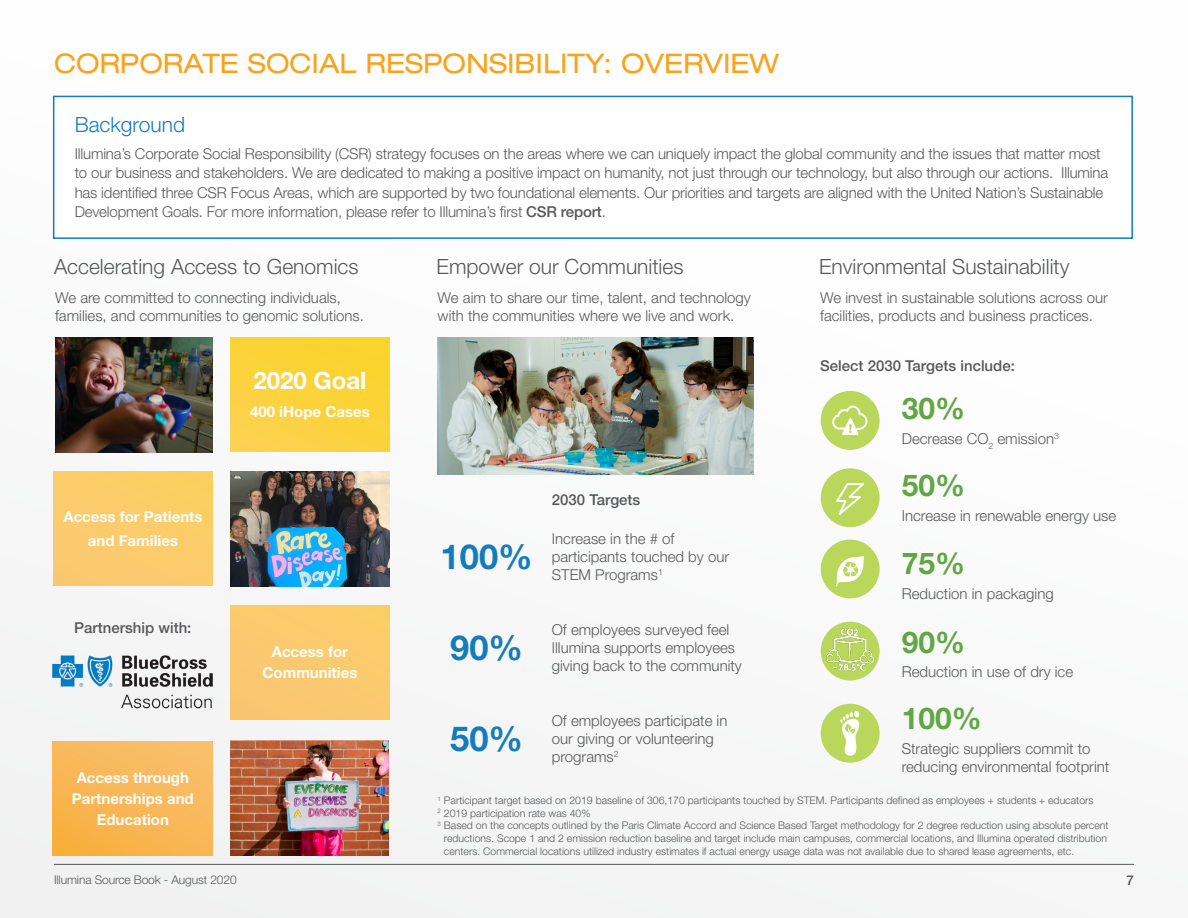
<style>
.page{position:relative;width:1188px;height:918px;background:#f9fafa}
.page>*{position:absolute;margin:0;border:0;box-sizing:border-box;transform-origin:0 0}
.Body_Copy{font:700 34.5px "Helvetica Neue LT Std";color:#157cbc}
.Body_Copy-2{font:700 30px "Helvetica Neue LT Std";color:#60a744}
.TOC_Title{font:expanded 27px "Helvetica Neue LT Std";color:#f9a31b}
.t1{font:700 24px "Helvetica Neue LT Std";color:#fff}
.Section_Subhead{font:300 21px "Helvetica Neue LT Std";color:#57585a}
.Body_Copy-3{font:300 21px "Helvetica Neue LT Std";color:#157cbc}
.Body_Copy-4{font:300 15px/18px "Helvetica Neue LT Std";color:#57585a}
.t2{font:700 15px/21px "Helvetica Neue LT Std";color:#fff;text-align:center}
.Body_Copy-5{font:500 15px "Helvetica Neue LT Std";color:#57585a}
.t3{font:500 13.5px "Helvetica Neue LT Std";color:#57585a}
.t4{font:300 12px "Helvetica Neue LT Std";letter-spacing:-.01em;color:#57585a}
.footnote{font:300 10.5px/12.6px "Helvetica Neue LT Std";color:#57585a}
.s1{font-weight:500}
</style>
<div class="page">
<hr style="left:54px;top:864px;width:1080px;height:1px;background:#57585a">
<div style="left:54px;top:96px;width:1078px;height:142px;background:#fff"></div>
<div style="left:53px;top:96px;width:1080px;height:143px;border:2px solid #157cbc"></div>
<img style="left:55px;top:337px;width:158px;height:115px">
<div style="left:53px;top:471px;width:160px;height:114px;background:#fbcc6b"></div>
<div style="left:230px;top:605px;width:160px;height:114px;background:#fac96f"></div>
<div style="left:230px;top:337px;width:160px;height:114px;background:linear-gradient(to bottom,#fbd32e,#fcd247)"></div>
<div style="left:53px;top:742px;width:160px;height:114px;background:linear-gradient(to bottom,#f9bd67,#f8b247)"></div>
<img style="left:230px;top:471px;width:160px;height:115px">
<img style="left:230px;top:741px;width:159px;height:115px">
<img style="left:53px;top:655px;width:160px;height:54px">
<img style="left:438px;top:337px;width:316px;height:138px">
<div style="left:821px;top:391px;width:59px;height:59px;background:#bbd75b;border-radius:50%"></div>
<svg style="left:832px;top:406px;width:35px;height:29px"></svg>
<div style="left:821px;top:468px;width:59px;height:59px;background:#bbd75b;border-radius:50%"></div>
<svg style="left:836px;top:483px;width:28px;height:32px"></svg>
<div style="left:821px;top:540px;width:59px;height:58px;background:#bbd75b;border-radius:50%"></div>
<svg style="left:835px;top:556px;width:29px;height:30px"></svg>
<div style="left:821px;top:622px;width:59px;height:59px;background:#bbd75b;border-radius:50%"></div>
<img style="left:827px;top:627px;width:49px;height:45px">
<div style="left:821px;top:704px;width:59px;height:59px;background:#bbd75b;border-radius:50%"></div>
<svg style="left:840px;top:711px;width:20px;height:45px"></svg>
<p class="TOC_Title" style="left:54px;top:47px;width:727px">CORPORATE SOCIAL RESPONSIBILITY: OVERVIEW</p>
<p class="Body_Copy-3" style="left:75px;top:112px;width:112px">Background</p>
<p class="Body_Copy-4" style="left:75px;top:143px;width:1035px;line-height:19.5px">Illumina’s Corporate Social Responsibility (CSR) strategy focuses on the areas where we can uniquely impact the global community and the issues that matter most to our business and stakeholders. We are dedicated to making a positive impact on humanity, not just through our technology, but also through our actions. Illumina has identified three CSR Focus Areas, which are supported by two foundational elements. Our priorities and targets are aligned with the United Nation’s Sustainable Development Goals. For more information, please refer to Illumina’s first <span class="s1">CSR report</span>.</p>
<p class="Section_Subhead" style="left:54px;top:253px;width:306px">Accelerating Access to Genomics</p>
<p class="Section_Subhead" style="left:437px;top:253px;width:248px">Empower our Communities</p>
<p class="Section_Subhead" style="left:819px;top:253px;width:252px">Environmental Sustainability</p>
<p class="Body_Copy-4" style="left:55px;top:289px;width:310px">We are committed to connecting individuals, families, and communities to genomic solutions.</p>
<p class="Body_Copy-4" style="left:438px;top:289px;width:315px">We aim to share our time, talent, and technology with the communities where we live and work.</p>
<p class="Body_Copy-4" style="left:820px;top:289px;width:289px">We invest in sustainable solutions across our facilities, products and business practices.</p>
<p class="Body_Copy-5" style="left:820px;top:357px;width:196px">Select 2030 Targets include:</p>
<h3 class="t1" style="left:254px;top:365px;width:114px">2020 Goal</h3>
<p class="t2" style="left:250px;top:400px;width:121px">400 iHope Cases</p>
<p class="Body_Copy-2" style="left:902px;top:390px;width:65px">30%</p>
<p class="Body_Copy-4" style="left:902px;top:429px;width:159px">Decrease CO<sub>2</sub> emission<sup>3</sup></p>
<p class="t2" style="left:63px;top:504px;width:141px;line-height:24px">Access for Patients and Families</p>
<p class="Body_Copy-5" style="left:74px;top:619px;width:119px">Partnership with:</p>
<p class="t2" style="left:72px;top:767px;width:123px">Access through<br>Partnerships and<br>Education</p>
<p class="t2" style="left:262px;top:641px;width:96px">Access for<br>Communities</p>
<p class="Body_Copy" style="left:441px;top:535px;width:94px">100%</p>
<p class="Body_Copy" style="left:450px;top:626px;width:74px">90%</p>
<p class="Body_Copy" style="left:450px;top:717px;width:74px">50%</p>
<p class="Body_Copy-5" style="left:552px;top:490px;width:90px">2030 Targets</p>
<p class="Body_Copy-4" style="left:552px;top:529px;width:179px">Increase in the # of participants touched by our<br>STEM Programs<sup>1</sup></p>
<p class="Body_Copy-4" style="left:552px;top:620px;width:192px">Of employees surveyed feel<br>Illumina supports employees giving back to the community</p>
<p class="Body_Copy-4" style="left:552px;top:712px;width:177px">Of employees participate in our giving or volunteering programs<sup>2</sup></p>
<p class="Body_Copy-2" style="left:902px;top:467px;width:65px">50%</p>
<p class="Body_Copy-4" style="left:902px;top:506px;width:216px">Increase in renewable energy use</p>
<p class="Body_Copy-2" style="left:902px;top:545px;width:65px">75%</p>
<p class="Body_Copy-4" style="left:902px;top:584px;width:153px">Reduction in packaging</p>
<p class="Body_Copy-2" style="left:902px;top:623px;width:65px">90%</p>
<p class="Body_Copy-4" style="left:902px;top:663px;width:173px">Reduction in use of dry ice</p>
<p class="Body_Copy-2" style="left:902px;top:700px;width:82px">100%</p>
<p class="Body_Copy-4" style="left:902px;top:739px;width:209px">Strategic suppliers commit to reducing environmental footprint</p>
<p class="footnote" style="left:438px;top:794px;width:657px"><sup>1</sup> Participant target based on 2019 baseline of 306,170 participants touched by STEM. Participants defined as employees + students + educators</p>
<p class="footnote" style="left:438px;top:807px;width:155px"><sup>2</sup> 2019 participation rate was 40%</p>
<p class="footnote" style="left:444px;top:819px;width:666px;text-indent:-6px"><sup>3</sup> Based on the concepts outlined by the Paris Climate Accord and Science Based Target methodology for 2 degree reduction using absolute percent reductions. Scope 1 and 2 emission reduction baseline and target include main campuses, commercial locations, and Illumina operated distribution centers. Commercial locations utilized industry estimates if actual energy usage data was not available due to shared lease agreements, etc.</p>
<p class="t4" style="left:54px;top:872px;width:184px">Illumina Source Book - August 2020</p>
<p class="t3" style="left:1126px;top:872px;width:9px">7</p>
</div>
